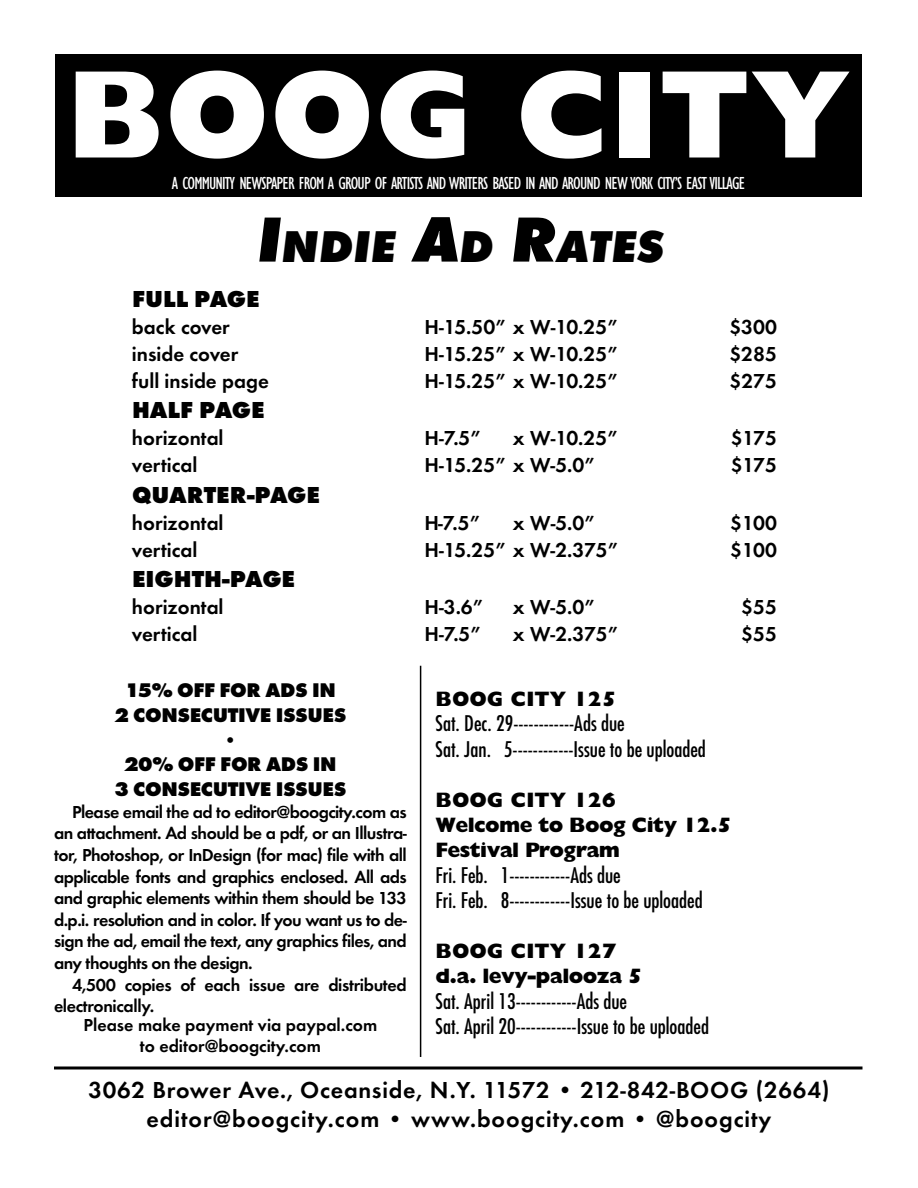
<style>
.page{position:relative;width:918px;height:1188px;background:#fff}
.page>*{position:absolute;margin:0;border:0;box-sizing:border-box;transform-origin:0 0}
.t1{font:800 126px "M Gill Sans";color:#fff}
.t2{font:italic 800 46.2px "Futura T";color:#000}
.t3{font:600 24px/28.8px "Futura T";letter-spacing:.04em;color:#000;text-align:center}
.t4{font:800 24px "Futura T";color:#000}
.t5{font:600 21px "Futura T";color:#000}
.t6{font:condensed 21px/25.2px "Futura";color:#000}
.t7{font:800 21px/25.2px "M Gill Sans";letter-spacing:-.03em;color:#000}
.t8{font:800 21px "M Gill Sans";color:#000}
.t9{font:800 20.55px/24.6px "Futura T";letter-spacing:-.02em;color:#000;text-align:center}
.t10{font:600 18px/21.6px "Futura T";letter-spacing:-.02em;color:#000;text-align:justify}
.t11{font:condensed 18px "Gill Sans";letter-spacing:-.05em;color:#fff}
.t12{font:600 18px/21.6px "Futura T";color:#000;text-align:center}
.s1{font-size:66px}
</style>
<div class="page">
<div style="left:56px;top:172px;width:806px;height:25px;background:#000"></div>
<div style="left:56px;top:54px;width:806px;height:120px;background:#000"></div>
<svg style="left:54px;top:1066px;width:808px;height:4px;background:#3f3f3f"></svg>
<hr style="left:420px;top:666px;width:1px;height:391px;background:#000">
<h1 class="t1" style="left:66px;top:41px;width:786px">BOOG CITY</h1>
<p class="t11" style="left:172px;top:173px;width:575px">A COMMUNITY NEWSPAPER FROM A GROUP OF ARTISTS AND WRITERS BASED IN AND AROUND NEW YORK CITY’S EAST VILLAGE</p>
<h2 class="t2" style="left:255px;top:218px;width:410px"><span class="s1">I</span>NDIE <span class="s1">A</span>D <span class="s1">R</span>ATES</h2>
<h3 class="t4" style="left:132px;top:284px;width:129px">FULL PAGE</h3>
<p class="t5" style="left:132px;top:314px;width:99px">back cover</p>
<p class="t5" style="left:425px;top:314px;width:195px">H-15.50” x W-10.25”</p>
<p class="t5" style="left:729px;top:314px;width:49px">$300</p>
<p class="t5" style="left:132px;top:341px;width:108px">inside cover</p>
<p class="t5" style="left:424px;top:341px;width:195px">H-15.25” x W-10.25”</p>
<p class="t5" style="left:729px;top:341px;width:49px">$285</p>
<p class="t5" style="left:132px;top:368px;width:138px">full inside page</p>
<p class="t5" style="left:424px;top:368px;width:195px">H-15.25” x W-10.25”</p>
<p class="t5" style="left:730px;top:368px;width:49px">$275</p>
<h3 class="t4" style="left:132px;top:396px;width:134px">HALF PAGE</h3>
<p class="t5" style="left:132px;top:426px;width:93px">horizontal</p>
<p class="t5" style="left:425px;top:426px;width:58px">H-7.5”</p>
<p class="t5" style="left:513px;top:426px;width:106px">x W-10.25”</p>
<p class="t5" style="left:731px;top:426px;width:48px">$175</p>
<p class="t5" style="left:132px;top:453px;width:67px">vertical</p>
<p class="t5" style="left:424px;top:453px;width:172px">H-15.25” x W-5.0”</p>
<p class="t5" style="left:731px;top:453px;width:48px">$175</p>
<h3 class="t4" style="left:132px;top:480px;width:189px">QUARTER-PAGE</h3>
<p class="t5" style="left:132px;top:510px;width:93px">horizontal</p>
<p class="t5" style="left:425px;top:510px;width:57px">H-7.5”</p>
<p class="t5" style="left:513px;top:510px;width:83px">x W-5.0”</p>
<p class="t5" style="left:730px;top:510px;width:48px">$100</p>
<p class="t5" style="left:132px;top:537px;width:67px">vertical</p>
<p class="t5" style="left:424px;top:537px;width:195px">H-15.25” x W-2.375”</p>
<p class="t5" style="left:730px;top:537px;width:48px">$100</p>
<h3 class="t4" style="left:132px;top:565px;width:165px">EIGHTH-PAGE</h3>
<p class="t5" style="left:132px;top:595px;width:93px">horizontal</p>
<p class="t5" style="left:424px;top:595px;width:60px">H-3.6”</p>
<p class="t5" style="left:513px;top:595px;width:83px">x W-5.0”</p>
<p class="t5" style="left:741px;top:595px;width:37px">$55</p>
<p class="t5" style="left:132px;top:622px;width:67px">vertical</p>
<p class="t5" style="left:424px;top:622px;width:58px">H-7.5”</p>
<p class="t5" style="left:513px;top:622px;width:107px">x W-2.375”</p>
<p class="t5" style="left:741px;top:622px;width:37px">$55</p>
<p class="t9" style="left:114px;top:678px;width:233px">15% OFF FOR ADS IN<br>2 CONSECUTIVE ISSUES •<br>20% OFF FOR ADS IN<br>3 CONSECUTIVE ISSUES</p>
<p class="t10" style="left:54px;top:801px;width:354px;text-indent:18px">Please email the ad to editor@boogcity.com as an attachment. Ad should be a pdf, or an Illustra&shy;tor, Photoshop, or InDesign (for mac) file with all applicable fonts and graphics enclosed. All ads and graphic elements within them should be 133 d.p.i. resolution and in color. If you want us to de&shy;sign the ad, email the text, any graphics files, and any thoughts on the design.</p>
<p class="t10" style="left:54px;top:973px;width:354px;text-indent:18px">4,500 copies of each issue are distributed electronically.</p>
<p class="t12" style="left:84px;top:1014px;width:295px">Please make payment via paypal.com to editor@boogcity.com</p>
<p class="t8" style="left:436px;top:687px;width:182px">BOOG CITY 125</p>
<p class="t6" style="left:436px;top:711px;width:272px">Sat. Dec. 29------------Ads due<br>Sat. Jan. 5------------Issue to be uploaded</p>
<p class="t7" style="left:436px;top:787px;width:297px">BOOG CITY 126<br>Welcome to Boog City 12.5<br>Festival Program</p>
<p class="t6" style="left:436px;top:862px;width:269px">Fri. Feb. 1------------Ads due<br>Fri. Feb. 8------------Issue to be uploaded</p>
<p class="t7" style="left:436px;top:938px;width:208px">BOOG CITY 127 d.a. levy-palooza 5</p>
<p class="t6" style="left:436px;top:988px;width:275px">Sat. April 13------------Ads due<br>Sat. April 20------------Issue to be uploaded</p>
<h3 class="t3" style="left:88px;top:1076px;width:743px">3062 Brower Ave., Oceanside, N.Y. 11572 • 212-842-BOOG (2664) editor@boogcity.com • www.boogcity.com • @boogcity</h3>
</div>
